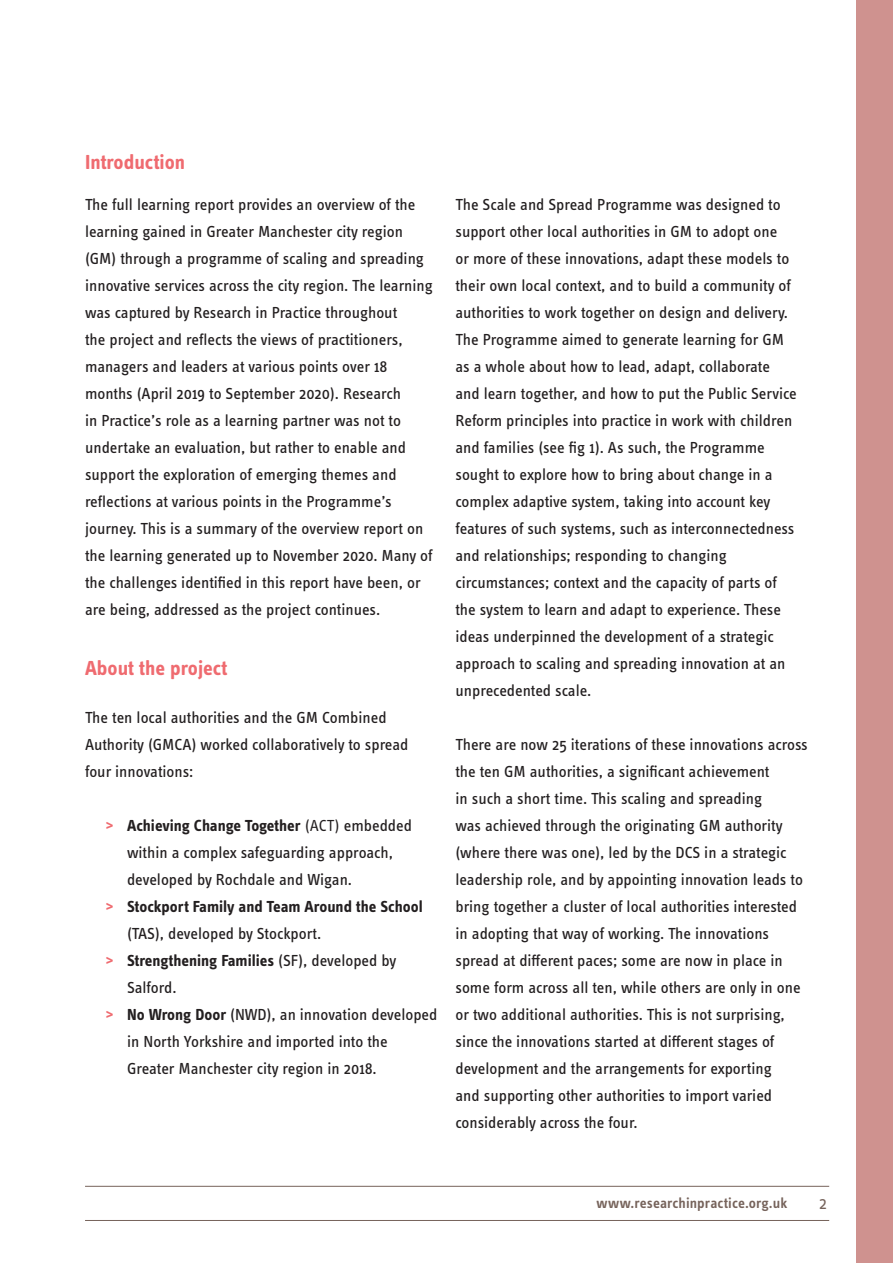
<style>
.page{position:relative;width:893px;height:1263px;background:#fff}
.page>*{position:absolute;margin:0;border:0;box-sizing:border-box;transform-origin:0 0}
.t1{font:700 21px "Info Text Pro";color:#ef6b70}
.t2{font:18px "Info Text Pro";color:#76635b}
.Body_Text{font:16.5px/27px "Info Text Pro";color:#231f20}
.t3{font:700 16.5px/27px "Info Text Pro";color:#231f20}
.t4{font:600 15px "Info Text Pro";letter-spacing:.005em;color:#76635b}
.s1{font-weight:700;color:#ef6b70}
.s2{font-weight:700}
.s3{font-style:inherit}
.s4{color:#ef6b70}
.s5{font-weight:400}
</style>
<div class="page">
<div style="left:857px;top:0;width:36px;height:1263px;background:#cf928f"></div>
<hr style="left:85px;top:1220px;width:744px;height:1px;background:#76635b">
<hr style="left:85px;top:1186px;width:744px;height:1px;background:#76635b">
<p class="t1" style="left:85px;top:149px;width:102px">Introduction</p>
<p class="Body_Text" style="left:85px;top:191px;width:349px">The full learning report provides an overview of the learning gained in Greater Manchester city region (GM) through a programme of scaling and spreading innovative services across the city region. The learning was captured by Research in Practice throughout<br>the project and reflects the views of practitioners, managers and leaders at various points over 18 months (April 2019 to September 2020). Research<br>in Practice’s role as a learning partner was not to undertake an evaluation, but rather to enable and support the exploration of emerging themes and reflections at various points in the Programme’s journey. This is a summary of the overview report on the learning generated up to November 2020. Many of the challenges identified in this report have been, or are being, addressed as the project continues.</p>
<p class="t1" style="left:85px;top:655px;width:144px">About the project</p>
<p class="Body_Text" style="left:85px;top:704px;width:325px">The ten local authorities and the GM Combined<br>Authority (GMCA) worked collaboratively to spread four innovations:</p>
<p class="Body_Text" style="left:127px;top:812px;width:287px;text-indent:-21px"><span class="s1">&gt;</span> <span class="s2">Achieving Change Together</span> <span class="s3">(ACT)</span> embedded within a complex safeguarding approach, developed by Rochdale and Wigan.</p>
<p class="t3" style="left:127px;top:893px;width:297px;text-indent:-21px"><span class="s4">&gt;</span> Stockport Family and Team Around the School <span class="s5">(TAS), developed by Stockport.</span></p>
<p class="Body_Text" style="left:127px;top:947px;width:271px;text-indent:-21px"><span class="s1">&gt;</span> <span class="s2">Strengthening Families</span> (SF), developed by<br>Salford.</p>
<p class="Body_Text" style="left:127px;top:1001px;width:312px;text-indent:-21px"><span class="s1">&gt;</span> <span class="s2">No Wrong Door</span> (NWD), an innovation developed in North Yorkshire and imported into the<br>Greater Manchester city region in 2018.</p>
<p class="Body_Text" style="left:455px;top:191px;width:343px">The Scale and Spread Programme was designed to support other local authorities in GM to adopt one<br>or more of these innovations, adapt these models to their own local context, and to build a community of authorities to work together on design and delivery.<br>The Programme aimed to generate learning for GM as a whole about how to lead, adapt, collaborate and learn together, and how to put the Public Service Reform principles into practice in work with children and families (see fig 1). As such, the Programme sought to explore how to bring about change in a complex adaptive system, taking into account key features of such systems, such as interconnectedness and relationships; responding to changing circumstances; context and the capacity of parts of the system to learn and adapt to experience. These ideas underpinned the development of a strategic approach to scaling and spreading innovation at an unprecedented scale.</p>
<p class="Body_Text" style="left:455px;top:731px;width:354px">There are now 25 iterations of these innovations across the ten GM authorities, a significant achievement<br>in such a short time. This scaling and spreading<br>was achieved through the originating GM authority (where there was one), led by the DCS in a strategic leadership role, and by appointing innovation leads to bring together a cluster of local authorities interested in adopting that way of working. The innovations spread at different paces; some are now in place in some form across all ten, while others are only in one or two additional authorities. This is not surprising, since the innovations started at different stages of development and the arrangements for exporting<br>and supporting other authorities to import varied considerably across the four.</p>
<p class="t4" style="left:597px;top:1194px;width:192px">www.researchinpractice.org.uk</p>
<p class="t2" style="left:819px;top:1192px;width:9px">2</p>
</div>
